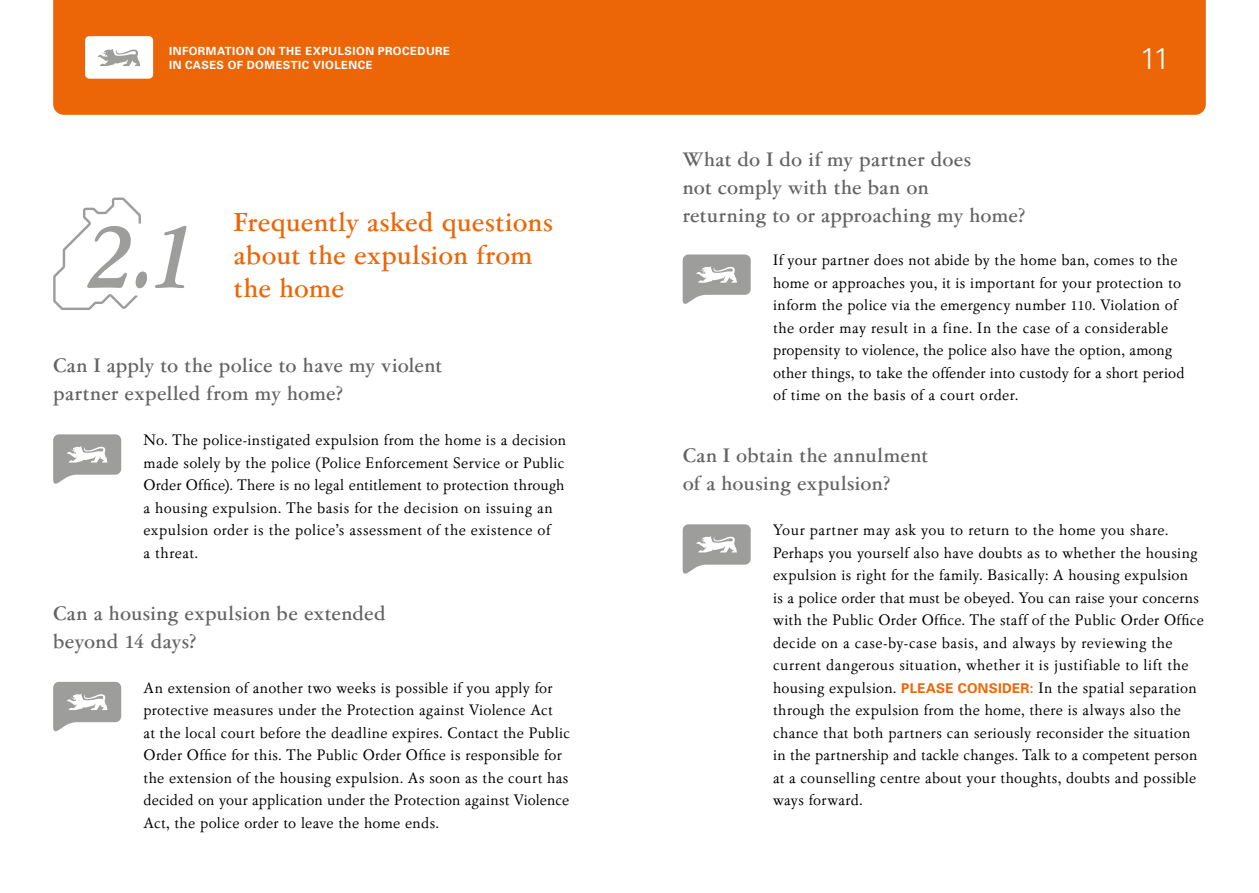
<style>
.page{position:relative;width:1259px;height:893px;background:#fff}
.page>*{position:absolute;margin:0;border:0;box-sizing:border-box;transform-origin:0 0}
.t1{font:italic 500 105px "Garamont Amst SB";color:#9d9d9c}
.t2{font:300 30px "Univers";color:#fff}
.t3{font:500 27px/33px "Garamont Amst SB";letter-spacing:.015em;color:#ec6608}
.t4{font:500 20.25px/27.8px "Garamont Amst SB";letter-spacing:.02em;color:#646363}
.t5{font:15.75px/22.5px "Garamont Amst SB";letter-spacing:.02em;color:#000}
.t6{font:700 11.25px/14.2px "Univers";letter-spacing:.04em;color:#fff}
.s1{font-family:"Univers";font-weight:700;font-size:13.5px;color:#ec6608}
</style>
<div class="page">
<svg style="left:53px;top:682px;width:68px;height:50px"></svg>
<svg style="left:682px;top:524px;width:68px;height:50px"></svg>
<svg style="left:53px;top:198px;width:88px;height:112px"></svg>
<svg style="left:53px;top:434px;width:68px;height:50px"></svg>
<svg style="left:682px;top:254px;width:68px;height:50px"></svg>
<div style="left:53px;top:0;width:1152px;height:115px;background:#ec6608"></div>
<div style="left:85px;top:36px;width:68px;height:43px;background:#fff;border-radius:4px"></div>
<svg style="left:98px;top:49px;width:42px;height:17px"></svg>
<p class="t6" style="left:169px;top:44px;width:283px">INFORMATION ON THE EXPULSION PROCEDURE<br>IN CASES OF DOMESTIC VIOLENCE</p>
<h2 class="t2" style="left:1140px;top:41px;width:32px">11</h2>
<h3 class="t1" style="left:87px;top:196px;width:114px">2.1</h3>
<h3 class="t3" style="left:234px;top:206px;width:320px">Frequently asked questions about the expulsion from</h3>
<h3 class="t3" style="left:234px;top:272px;width:111px">the home</h3>
<h4 class="t4" style="left:53px;top:352px;width:390px">Can I apply to the police to have my violent partner expelled from my home?</h4>
<p class="t5" style="left:144px;top:429px;width:424px">No. The police-instigated expulsion from the home is a decision made solely by the police (Police Enforcement Service or Public Order Office). There is no legal entitlement to protection through a housing expulsion. The basis for the decision on issuing an expulsion order is the police’s assessment of the existence of<br>a threat.</p>
<h4 class="t4" style="left:53px;top:600px;width:334px">Can a housing expulsion be extended beyond 14 days?</h4>
<p class="t5" style="left:144px;top:677px;width:428px">An extension of another two weeks is possible if you apply for protective measures under the Protection against Violence Act<br>at the local court before the deadline expires. Contact the Public Order Office for this. The Public Order Office is responsible for the extension of the housing expulsion. As soon as the court has decided on your application under the Protection against Violence Act, the police order to leave the home ends.</p>
<h4 class="t4" style="left:682px;top:146px;width:344px">What do I do if my partner does<br>not comply with the ban on<br>returning to or approaching my home?</h4>
<p class="t5" style="left:773px;top:249px;width:413px">If your partner does not abide by the home ban, comes to the home or approaches you, it is important for your protection to inform the police via the emergency number 110. Violation of the order may result in a fine. In the case of a considerable propensity to violence, the police also have the option, among other things, to take the offender into custody for a short period of time on the basis of a court order.</p>
<h4 class="t4" style="left:682px;top:442px;width:247px">Can I obtain the annulment of a housing expulsion?</h4>
<p class="t5" style="left:773px;top:519px;width:432px">Your partner may ask you to return to the home you share.<br>Perhaps you yourself also have doubts as to whether the housing expulsion is right for the family. Basically: A housing expulsion<br>is a police order that must be obeyed. You can raise your concerns with the Public Order Office. The staff of the Public Order Office decide on a case-by-case basis, and always by reviewing the current dangerous situation, whether it is justifiable to lift the housing expulsion. <span class="s1">PLEASE CONSIDER:</span> In the spatial separation through the expulsion from the home, there is always also the chance that both partners can seriously reconsider the situation in the partnership and tackle changes. Talk to a competent person at a counselling centre about your thoughts, doubts and possible ways forward.</p>
</div>
